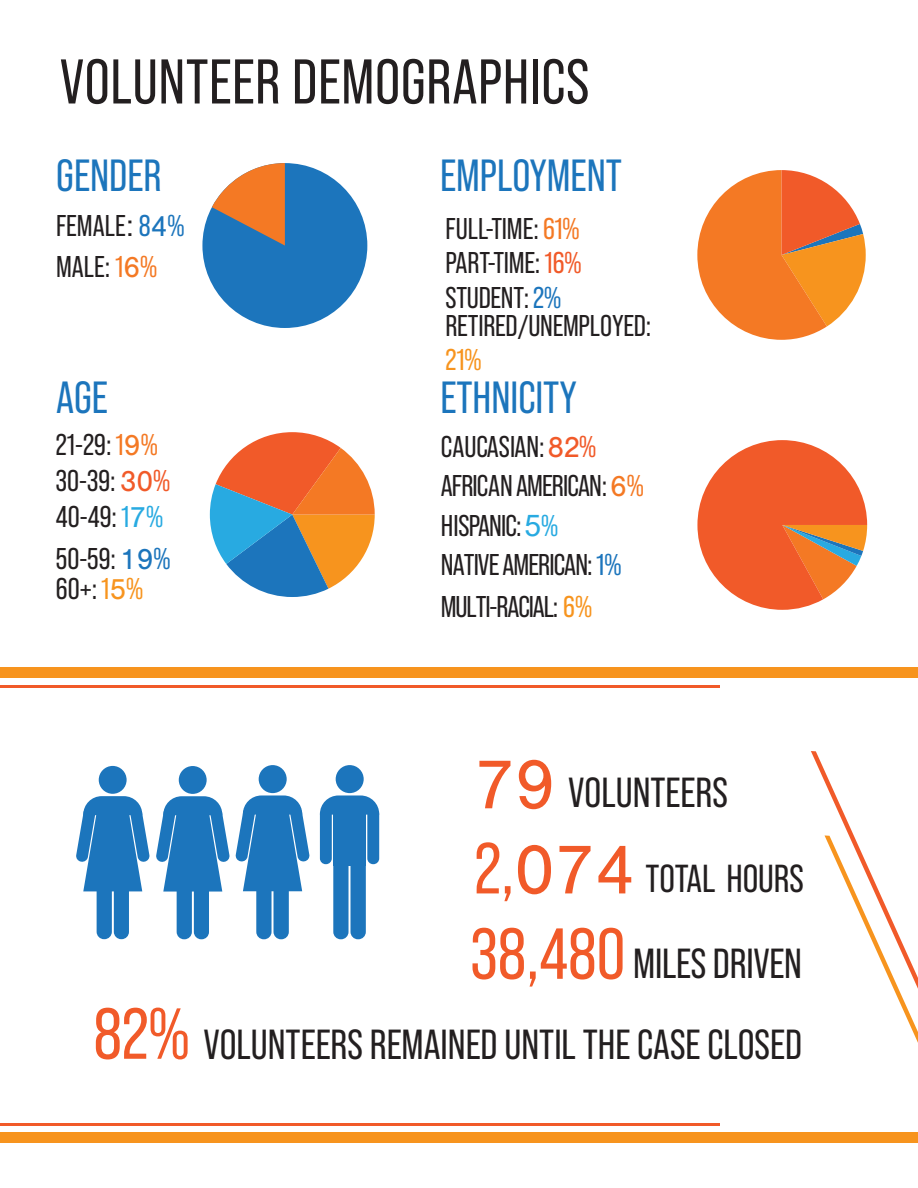
<style>
.page{position:relative;width:918px;height:1188px;background:#fff}
.page>*{position:absolute;margin:0;border:0;box-sizing:border-box;transform-origin:0 0}
.t1{font:63px "Bebas Neue Pro";letter-spacing:.01em;color:#231f20}
.t2{font:45px "Bebas Neue Pro";color:#1c75bc}
.t3{font:42px/81.2px "Bebas Neue Pro";color:#231f20;text-align:right}
.t4{font:39px "Bebas Neue Pro";color:#231f20}
.t5{font:30px/35.8px "Bebas Neue Pro";letter-spacing:-.01em;color:#231f20}
.t6{font:30px/39.5px "Bebas Neue Pro";letter-spacing:-.03em;color:#231f20}
.t7{font:30px "Bebas Neue Pro";letter-spacing:-.035em;color:#231f20}
.t8{font:30px "Bebas Neue Pro";color:#f7941e}
.s1{font-family:"Arial"}
.s2{color:#1c75bc}
.s3{font-family:"Nimbus San";color:#1c75bc}
.s4{color:#f47924}
.s5{font-family:"Nimbus San";color:#f47924}
.s6{font-family:"Nimbus San";color:#f15a29}
.s7{color:#f15a29}
.s8{color:#28aae1}
.s9{font-family:"Nimbus San";color:#28aae1}
.s10{color:#f7941e}
.s11{font-family:"Nimbus San";color:#f7941e}
.s12{font-family:"Arial";color:#28aae1}
.s13{font-family:"Nimbus San";font-size:72px;color:#f15a29}
.s14{font-size:72px;color:#f15a29}
</style>
<div class="page">
<div style="left:336px;top:765px;width:28px;height:28px;background:#1c75bc;border-radius:50%"></div>
<svg style="left:320px;top:795px;width:59px;height:144px"></svg>
<div style="left:259px;top:765px;width:28px;height:28px;background:#1c75bc;border-radius:50%"></div>
<hr style="left:0;top:685px;width:719px;height:3px;background:#f15a29">
<div style="left:0;top:668px;width:918px;height:10px;background:#f7941e"></div>
<div style="left:202px;top:163px;width:165px;height:165px;background:#1c75bc;border-radius:50%"></div>
<svg style="left:212px;top:163px;width:73px;height:83px"></svg>
<div style="left:179px;top:766px;width:28px;height:28px;background:#1c75bc;border-radius:50%"></div>
<svg style="left:156px;top:795px;width:154px;height:144px"></svg>
<div style="left:99px;top:766px;width:28px;height:28px;background:#1c75bc;border-radius:50%"></div>
<svg style="left:76px;top:796px;width:74px;height:143px"></svg>
<svg style="left:811px;top:751px;width:107px;height:292px"></svg>
<hr style="left:0;top:1123px;width:719px;height:3px;background:#f15a29">
<div style="left:0;top:1133px;width:918px;height:10px;background:#f7941e"></div>
<svg style="left:210px;top:432px;width:165px;height:165px"></svg>
<svg style="left:697px;top:170px;width:169px;height:170px"></svg>
<svg style="left:697px;top:440px;width:170px;height:170px"></svg>
<h1 class="t1" style="left:60px;top:46px;width:531px">VOLUNTEER DEMOGRAPHICS</h1>
<h2 class="t2" style="left:56px;top:150px;width:107px">GENDER</h2>
<p class="t5" style="left:56px;top:205px;width:130px;line-height:40.7px">FEMALE<span class="s1">:</span> <span class="s2">8</span><span class="s3">4</span><span class="s2">%<br></span>MALE: <span class="s4">1</span><span class="s5">6</span><span class="s4">%</span></p>
<h2 class="t2" style="left:56px;top:372px;width:53px">AGE</h2>
<p class="t5" style="left:56px;top:427px;width:116px">21-29: <span class="s4">1</span><span class="s5">9</span><span class="s4">%<br></span>30-39: <span class="s6">30</span><span class="s7">%<br></span>40-49: <span class="s8">1</span><span class="s9">7</span><span class="s8">%</span></p>
<p class="t5" style="left:56px;top:544px;width:116px;line-height:29.7px">50-59: <span class="s3">19</span><span class="s2">%<br></span>60+: <span class="s10">1</span><span class="s11">5</span><span class="s10">%</span></p>
<h2 class="t2" style="left:440px;top:150px;width:183px">EMPLOYMENT</h2>
<p class="t5" style="left:446px;top:211px;width:137px;line-height:34.3px;text-align:justify">FULL-TIME: <span class="s4">61% </span>PART-TIME: <span class="s7">16% </span>STUDENT:<span class="s2">2%</span></p>
<p class="t5" style="left:446px;top:307px;width:207px">RETIRED/UNEMPLOYED:</p>
<p class="t8" style="left:446px;top:343px;width:37px">21%</p>
<h2 class="t2" style="left:440px;top:372px;width:138px">ETHNICITY</h2>
<p class="t6" style="left:441px;top:427px;width:205px">CAUCASIAN:<span class="s6">82</span><span class="s7">%<br></span>AFRICAN AMERICAN: <span class="s5">6</span><span class="s4">%<br></span>HISPANIC:<span class="s12">5</span><span class="s8">%<br></span>NATIVE AMERICAN: <span class="s2">1%</span></p>
<p class="t7" style="left:441px;top:590px;width:153px">MULTI-RACIAL: <span class="s10">6%</span></p>
<h3 class="t3" style="left:475px;top:752px;width:255px"><span class="s13">79</span> VOLUNTEERS</h3>
<h3 class="t4" style="left:475px;top:857px;width:331px"><span class="s14">2,</span><span class="s13">074</span> TOTAL HOURS</h3>
<h3 class="t3" style="left:93px;top:922px;width:710px"><span class="s14">38,480</span> MILES DRIVEN<br><span class="s14">82%</span> VOLUNTEERS REMAINED UNTIL THE CASE CLOSED</h3>
</div>
